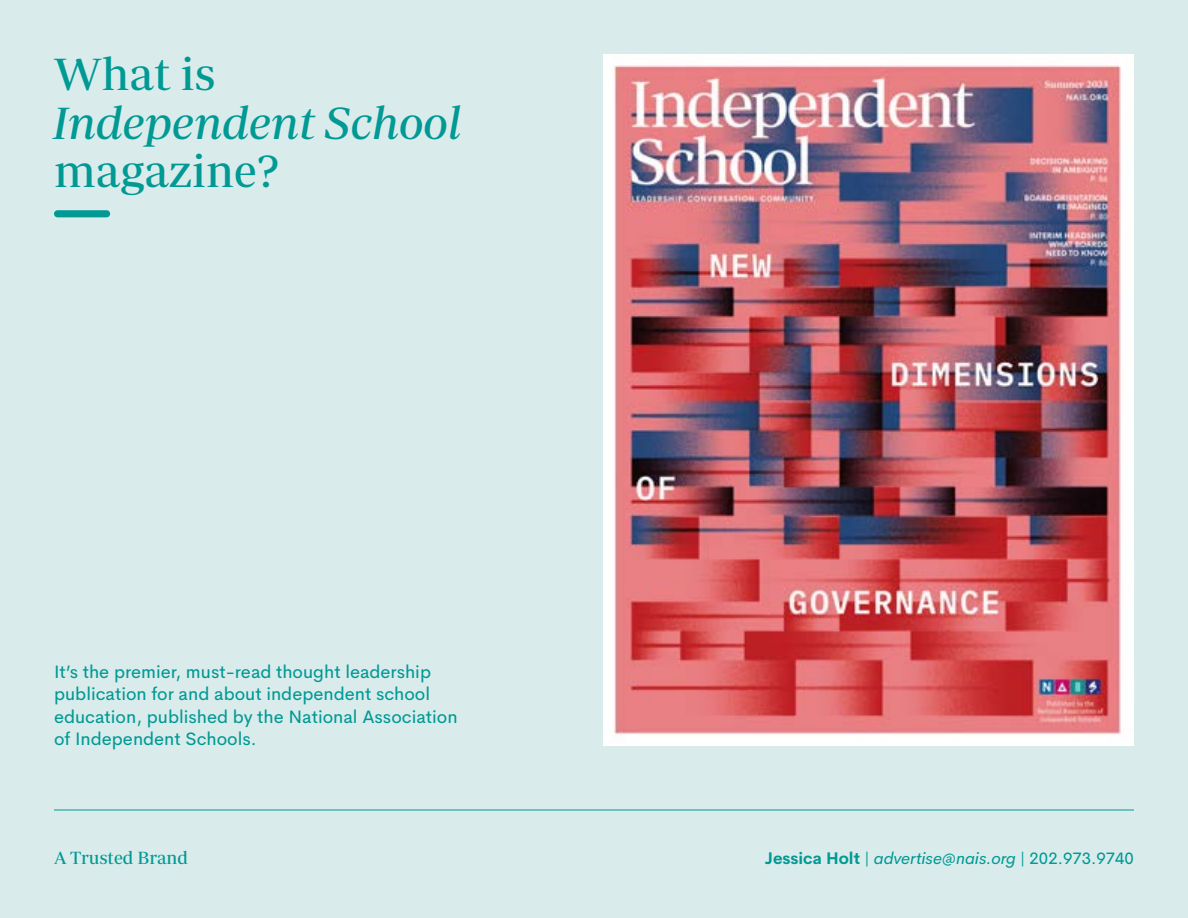
<style>
.page{position:relative;width:1188px;height:918px;background:#d9eceb}
.page>*{position:absolute;margin:0;border:0;box-sizing:border-box;transform-origin:0 0}
.t1{font:italic 46.05px "Periodico Display";color:#009994}
.t2{font:46.05px "Periodico Display";color:#009994}
.t3{font:18px/22.5px "Cerebri Sans";color:#009994}
.t4{font:18px "Periodico Display";color:#009994}
.t5{font:italic 16.5px "Cerebri Sans";color:#009994}
.s1{font-weight:700;font-style:normal}
.s2{font-style:normal}
</style>
<div class="page">
<div style="left:54px;top:210px;width:56px;height:7px;background:#009994;border-radius:4px"></div>
<img style="left:603px;top:55px;width:531px;height:689px">
<hr style="left:54px;top:810px;width:1080px;height:1px;background:#009994">
<h1 class="t2" style="left:54px;top:48px;width:163px">What is</h1>
<h1 class="t1" style="left:54px;top:97px;width:409px">Independent School</h1>
<h1 class="t2" style="left:54px;top:146px;width:227px">magazine?</h1>
<p class="t3" style="left:54px;top:659px;width:405px">It’s the premier, must-read thought leadership publication for and about independent school education, published by the National Association of Independent Schools.</p>
<p class="t4" style="left:54px;top:848px;width:136px">A Trusted Brand</p>
<p class="t5" style="left:765px;top:845px;width:371px"><span class="s1">Jessica Holt</span> <span class="s2">|</span> advertise@nais.org <span class="s2">| 202.973.9740</span></p>
</div>
